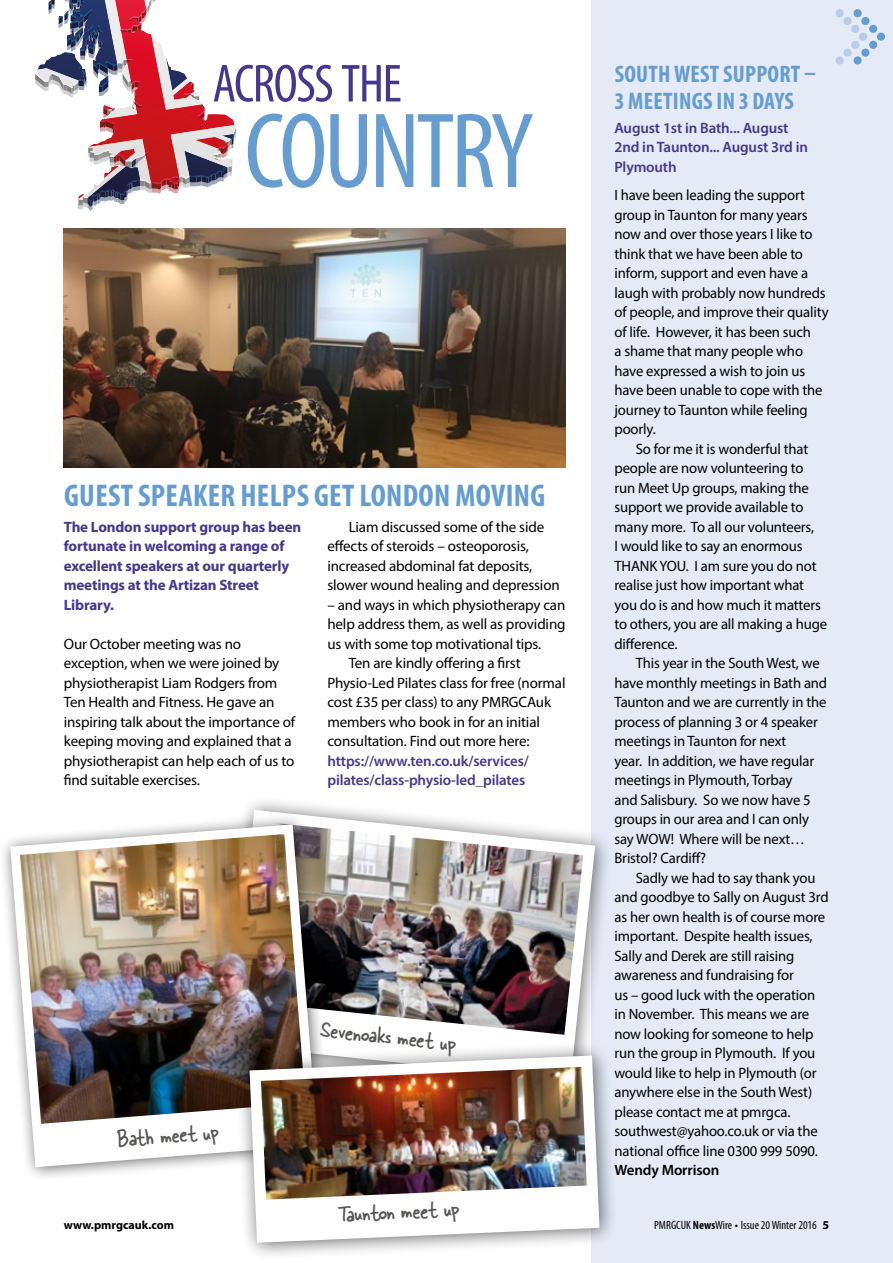
<style>
.page{position:relative;width:893px;height:1263px;background:#fff}
.page>*{position:absolute;margin:0;border:0;box-sizing:border-box;transform-origin:0 0}
.t1{font:condensed 108px "Myriad Pro";letter-spacing:-.035em;color:#659dd1}
.t2{font:condensed 54px "Myriad Pro";letter-spacing:-.025em;color:#46378d}
.t3{font:700 condensed 31.5px "Myriad Pro";letter-spacing:.01em;color:#659dd1}
.t4{font:25.5px "Skippy Sharp";color:#575756}
.t5{font:700 condensed 24px/27px "Myriad Pro";letter-spacing:.01em;color:#659dd1}
.t6{font:15px/19.5px "Myriad Pro";letter-spacing:-.01em;color:#000}
.t7{font:600 15px/19.5px "Myriad Pro";letter-spacing:-.01em;color:#46378d}
.t8{font:700 15px/19.5px "Myriad Pro";letter-spacing:-.01em;color:#46378d}
.t9{font:600 15px "Myriad Pro";letter-spacing:-.01em;color:#000}
.t10{font:condensed 12px "Myriad Pro";color:#000}
.t11{font:700 12px "Myriad Pro";color:#000}
.s1{font-weight:700}
.s2{font-stretch:normal}
.s3{font-weight:700;font-stretch:normal}
</style>
<div class="page">
<div style="left:591px;top:0;width:302px;height:1263px;background:#e4ebf7"></div>
<svg style="left:35px;top:0;width:202px;height:211px"></svg>
<img style="left:64px;top:229px;width:502px;height:238px">
<svg style="left:835px;top:9px;width:50px;height:56px"></svg>
<div style="left:215px;top:795px;width:398px;height:303px;background:#000;opacity:.6"></div>
<img style="left:224px;top:804px;width:377px;height:237px">
<div style="left:0;top:812px;width:333px;height:370px;background:#000;opacity:.6"></div>
<img style="left:5px;top:819px;width:318px;height:353px">
<div style="left:235px;top:1041px;width:383px;height:220px;background:#000;opacity:.6"></div>
<img style="left:244px;top:1050px;width:361px;height:198px">
<svg style="left:262px;top:1185px;width:331px;height:53px"></svg>
<h2 class="t2" style="left:213px;top:51px;width:191px">ACROSS THE</h2>
<h1 class="t1" style="left:244px;top:86px;width:290px">COUNTRY</h1>
<h3 class="t3" style="left:64px;top:476px;width:483px">GUEST SPEAKER HELPS GET LONDON MOVING</h3>
<p class="t8" style="left:64px;top:516px;width:239px">The London support group has been fortunate in welcoming a range of excellent speakers at our quarterly meetings at the Artizan Street<br>Library.</p>
<p class="t6" style="left:64px;top:634px;width:233px">Our October meeting was no exception, when we were joined by physiotherapist Liam Rodgers from Ten Health and Fitness. He gave an inspiring talk about the importance of keeping moving and explained that a physiotherapist can help each of us to find suitable exercises.</p>
<p class="t6" style="left:327px;top:517px;width:234px;text-indent:21px">Liam discussed some of the side effects of steroids – osteoporosis, increased abdominal fat deposits, slower wound healing and depression</p>
<p class="t6" style="left:327px;top:595px;width:239px">– and ways in which physiotherapy can</p>
<p class="t6" style="left:327px;top:614px;width:240px">help address them, as well as providing</p>
<p class="t6" style="left:327px;top:634px;width:215px">us with some top motivational tips.</p>
<p class="t6" style="left:349px;top:653px;width:173px">Ten are kindly offering a first</p>
<p class="t6" style="left:327px;top:673px;width:240px">Physio-Led Pilates class for free (normal</p>
<p class="t6" style="left:327px;top:692px;width:225px">cost £35 per class) to any PMRGCAuk</p>
<p class="t6" style="left:327px;top:712px;width:214px">members who book in for an initial</p>
<p class="t6" style="left:327px;top:731px;width:204px">consultation. Find out more here:</p>
<p class="t7" style="left:327px;top:751px;width:203px">https://www.ten.co.uk/services/ pilates/class-physio-led_pilates</p>
<h3 class="t4" style="left:116px;top:1120px;width:104px;rotate:-4deg">Bath meet up</h3>
<h3 class="t4" style="left:323px;top:1011px;width:137px;rotate:6deg">Sevenoaks meet up</h3>
<h3 class="t5" style="left:614px;top:60px;width:203px">SOUTH WEST SUPPORT –<br>3 MEETINGS IN 3 DAYS</h3>
<p class="t7" style="left:614px;top:117px;width:195px">August 1st in Bath... August<br>2nd in Taunton... August 3rd in<br>Plymouth</p>
<p class="t6" style="left:614px;top:185px;width:216px">I have been leading the support group in Taunton for many years now and over those years I like to think that we have been able to inform, support and even have a laugh with probably now hundreds of people, and improve their quality of life. However, it has been such<br>a shame that many people who have expressed a wish to join us have been unable to cope with the journey to Taunton while feeling poorly.</p>
<p class="t6" style="left:614px;top:439px;width:214px;text-indent:21px">So for me it is wonderful that people are now volunteering to run Meet Up groups, making the support we provide available to many more. To all our volunteers,<br>I would like to say an enormous<br>THANK YOU. I am sure you do not realise just how important what you do is and how much it matters to others, you are all making a huge difference.</p>
<p class="t6" style="left:614px;top:653px;width:214px;text-indent:21px">This year in the South West, we have monthly meetings in Bath and<br>Taunton and we are currently in the process of planning 3 or 4 speaker meetings in Taunton for next<br>year. In addition, we have regular meetings in Plymouth, Torbay<br>and Salisbury. So we now have 5 groups in our area and I can only say WOW! Where will be next…<br>Bristol? Cardiff?</p>
<p class="t6" style="left:614px;top:868px;width:216px;text-indent:21px">Sadly we had to say thank you and goodbye to Sally on August 3rd as her own health is of course more important. Despite health issues,<br>Sally and Derek are still raising awareness and fundraising for<br>us – good luck with the operation in November. This means we are now looking for someone to help run the group in Plymouth. If you would like to help in Plymouth (or anywhere else in the South West) please contact me at pmrgca. southwest@yahoo.co.uk or via the national office line 0300 999 5090.</p>
<p class="t9" style="left:614px;top:1161px;width:106px">Wendy Morrison</p>
<h3 class="t4" style="left:337px;top:1195px;width:124px;rotate:-2deg">Taunton meet up</h3>
<p class="t11" style="left:64px;top:1217px;width:112px">www.pmrgcauk.com</p>
<p class="t10" style="left:654px;top:1218px;width:177px">PMRGCUK <span class="s1">News</span>Wire <span class="s2">•</span> Issue 20 Winter 2016 <span class="s3">5</span></p>
</div>
